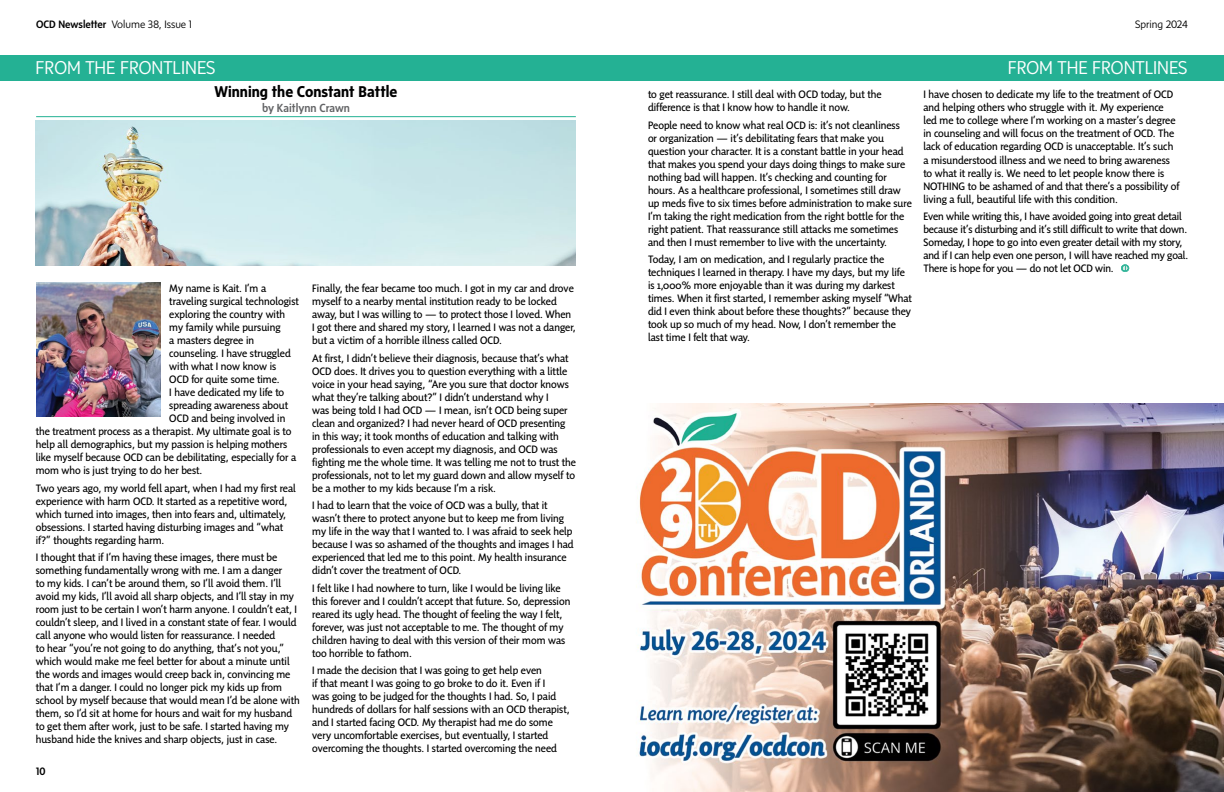
<style>
.page{position:relative;width:1224px;height:792px;background:#fff}
.page>*{position:absolute;margin:0;border:0;box-sizing:border-box;transform-origin:0 0}
.t1{font:300 19px "Sense";color:#fff}
.t2{font:700 16px "Sense";color:#000}
.t3{font:500 12px "Sense";color:#636466}
.t4{font:11px/13px "Sensibility";color:#000}
.t5{font:300 11px "Sense";color:#000}
.t6{font:500 11px "Sense";color:#000}
.s1{font-weight:500}
</style>
<div class="page">
<div style="left:0;top:55px;width:1224px;height:25px;background:#24b194"></div>
<svg style="left:1121px;top:264px;width:8px;height:8px"></svg>
<hr style="left:36px;top:116px;width:540px;height:1px;background:#24b194">
<img style="left:36px;top:120px;width:540px;height:146px">
<img style="left:636px;top:404px;width:588px;height:388px">
<img style="left:36px;top:283px;width:124px;height:133px">
<p class="t5" style="left:36px;top:18px;width:158px"><span class="s1">OCD Newsletter</span> Volume 38, Issue 1</p>
<p class="t5" style="left:1135px;top:18px;width:54px">Spring 2024</p>
<h1 class="t1" style="left:36px;top:57px;width:181px">FROM THE FRONTLINES</h1>
<h1 class="t1" style="left:1008px;top:57px;width:181px">FROM THE FRONTLINES</h1>
<p class="t4" style="left:648px;top:88px;width:235px">to get reassurance. I still deal with OCD today, but the difference is that I know how to handle it now.</p>
<p class="t4" style="left:648px;top:118px;width:265px">People need to know what real OCD is: it’s not cleanliness<br>or organization — it’s debilitating fears that make you question your character. It is a constant battle in your head that makes you spend your days doing things to make sure nothing bad will happen. It’s checking and counting for hours. As a healthcare professional, I sometimes still draw up meds five to six times before administration to make sure I’m taking the right medication from the right bottle for the right patient. That reassurance still attacks me sometimes and then I must remember to live with the uncertainty.</p>
<p class="t4" style="left:648px;top:253px;width:265px">Today, I am on medication, and I regularly practice the techniques I learned in therapy. I have my days, but my life is 1,000% more enjoyable than it was during my darkest times. When it first started, I remember asking myself “What did I even think about before these thoughts?” because they took up so much of my head. Now, I don’t remember the last time I felt that way.</p>
<h2 class="t2" style="left:214px;top:83px;width:185px">Winning the Constant Battle</h2>
<p class="t3" style="left:262px;top:101px;width:89px">by Kaitlynn Crawn</p>
<p class="t4" style="left:923px;top:88px;width:258px">I have chosen to dedicate my life to the treatment of OCD and helping others who struggle with it. My experience led me to college where I’m working on a master’s degree in counseling and will focus on the treatment of OCD. The lack of education regarding OCD is unacceptable. It’s such a misunderstood illness and we need to bring awareness to what it really is. We need to let people know there is NOTHING to be ashamed of and that there’s a possibility of living a full, beautiful life with this condition.</p>
<p class="t4" style="left:923px;top:210px;width:266px">Even while writing this, I have avoided going into great detail because it’s disturbing and it’s still difficult to write that down.<br>Someday, I hope to go into even greater detail with my story, and if I can help even one person, I will have reached my goal.<br>There is hope for you — do not let OCD win.</p>
<p class="t4" style="left:312px;top:282px;width:265px">Finally, the fear became too much. I got in my car and drove myself to a nearby mental institution ready to be locked away, but I was willing to — to protect those I loved. When I got there and shared my story, I learned I was not a danger, but a victim of a horrible illness called OCD.</p>
<p class="t4" style="left:312px;top:351px;width:265px">At first, I didn’t believe their diagnosis, because that’s what OCD does. It drives you to question everything with a little voice in your head saying, “Are you sure that doctor knows what they’re talking about?” I didn’t understand why I<br>was being told I had OCD — I mean, isn’t OCD being super clean and organized? I had never heard of OCD presenting in this way; it took months of education and talking with professionals to even accept my diagnosis, and OCD was fighting me the whole time. It was telling me not to trust the professionals, not to let my guard down and allow myself to be a mother to my kids because I’m a risk.</p>
<p class="t4" style="left:312px;top:499px;width:263px">I had to learn that the voice of OCD was a bully, that it wasn’t there to protect anyone but to keep me from living my life in the way that I wanted to. I was afraid to seek help because I was so ashamed of the thoughts and images I had experienced that led me to this point. My health insurance didn’t cover the treatment of OCD.</p>
<p class="t4" style="left:312px;top:581px;width:260px">I felt like I had nowhere to turn, like I would be living like this forever and I couldn’t accept that future. So, depression reared its ugly head. The thought of feeling the way I felt, forever, was just not acceptable to me. The thought of my children having to deal with this version of their mom was too horrible to fathom.</p>
<p class="t4" style="left:312px;top:664px;width:259px">I made the decision that I was going to get help even<br>if that meant I was going to go broke to do it. Even if I<br>was going to be judged for the thoughts I had. So, I paid hundreds of dollars for half sessions with an OCD therapist, and I started facing OCD. My therapist had me do some very uncomfortable exercises, but eventually, I started overcoming the thoughts. I started overcoming the need</p>
<p class="t4" style="left:169px;top:282px;width:98px">My name is Kait. I’m a</p>
<p class="t4" style="left:169px;top:295px;width:131px">traveling surgical technologist</p>
<p class="t4" style="left:169px;top:308px;width:117px">exploring the country with</p>
<p class="t4" style="left:169px;top:321px;width:113px">my family while pursuing</p>
<p class="t4" style="left:169px;top:334px;width:86px">a masters degree in</p>
<p class="t4" style="left:169px;top:347px;width:123px">counseling. I have struggled</p>
<p class="t4" style="left:169px;top:360px;width:109px">with what I now know is</p>
<p class="t4" style="left:169px;top:373px;width:112px">OCD for quite some time.</p>
<p class="t4" style="left:169px;top:386px;width:116px">I have dedicated my life to</p>
<p class="t4" style="left:169px;top:399px;width:120px">spreading awareness about</p>
<p class="t4" style="left:169px;top:412px;width:118px">OCD and being involved in</p>
<p class="t4" style="left:36px;top:425px;width:257px">the treatment process as a therapist. My ultimate goal is to</p>
<p class="t4" style="left:36px;top:438px;width:253px">help all demographics, but my passion is helping mothers</p>
<p class="t4" style="left:36px;top:451px;width:262px">like myself because OCD can be debilitating, especially for a</p>
<p class="t4" style="left:36px;top:464px;width:168px">mom who is just trying to do her best.</p>
<p class="t4" style="left:36px;top:481px;width:262px">Two years ago, my world fell apart, when I had my first real experience with harm OCD. It started as a repetitive word, which turned into images, then into fears and, ultimately, obsessions. I started having disturbing images and “what if?” thoughts regarding harm.</p>
<p class="t4" style="left:36px;top:551px;width:265px">I thought that if I’m having these images, there must be something fundamentally wrong with me. I am a danger<br>to my kids. I can’t be around them, so I’ll avoid them. I’ll avoid my kids, I’ll avoid all sharp objects, and I’ll stay in my room just to be certain I won’t harm anyone. I couldn’t eat, I couldn’t sleep, and I lived in a constant state of fear. I would call anyone who would listen for reassurance. I needed<br>to hear “you’re not going to do anything, that’s not you,” which would make me feel better for about a minute until the words and images would creep back in, convincing me that I’m a danger. I could no longer pick my kids up from school by myself because that would mean I’d be alone with them, so I’d sit at home for hours and wait for my husband to get them after work, just to be safe. I started having my husband hide the knives and sharp objects, just in case.</p>
<p class="t6" style="left:36px;top:765px;width:11px">10</p>
</div>
